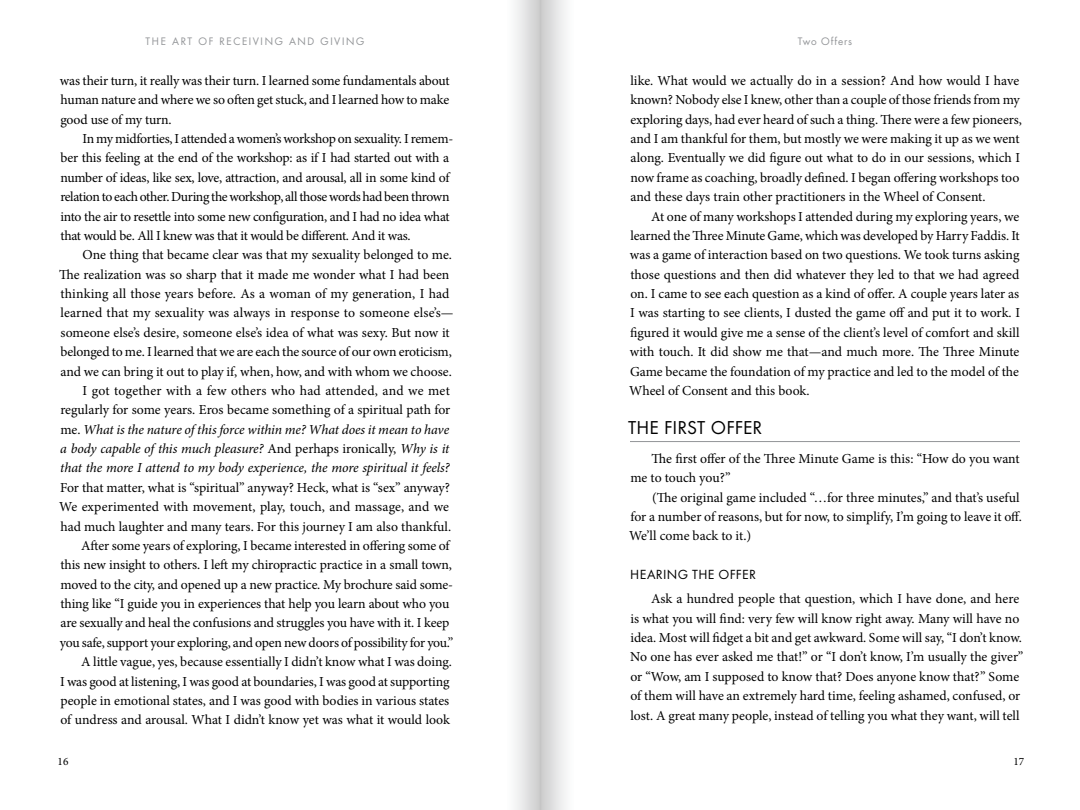
<style>
.page{position:relative;width:1080px;height:810px;background:#fff}
.page>*{position:absolute;margin:0;border:0;box-sizing:border-box;transform-origin:0 0}
.t1{font:19.38px "Futura T";letter-spacing:.01em;color:#000}
.t2{font:13.75px/19.4px "Minion Pro";letter-spacing:-.005em;color:#000}
.t3{font:13.75px/19.4px "Minion Pro";letter-spacing:-.025em;color:#000}
.t4{font:italic 13.75px "Minion Pro";letter-spacing:-.01em;color:#000}
.t5{font:13.75px "Futura T";letter-spacing:.025em;color:#000}
.t6{font:11.25px "Minion Pro";color:#000}
.t7{font:10px "Futura";letter-spacing:.155em;color:#939598}
.t8{font:10px "Futura";letter-spacing:.08em;color:#939598}
.s1{font-style:normal}
</style>
<div class="page">
<hr style="left:630px;top:441px;width:390px;height:1px;background:#939598">
<div style="left:497px;top:0;width:43px;height:810px;background:linear-gradient(to right,#fff,#d1d1d2)"></div>
<div style="left:540px;top:0;width:43px;height:810px;background:linear-gradient(to right,#cfcfd0,#fff)"></div>
<p class="t7" style="left:146px;top:35px;width:220px">THE ART OF RECEIVING AND GIVING</p>
<p class="t8" style="left:798px;top:35px;width:56px">Two Offers</p>
<p class="t2" style="left:60px;top:71px;width:391px;text-align:justify">was their turn, it really was their turn. I learned some fundamentals about human nature and where we so often get stuck, and I learned how to make good use of my turn.</p>
<p class="t3" style="left:60px;top:129px;width:394px;text-indent:22px">In my midforties, I attended a women’s workshop on sexuality. I remem&shy;ber this feeling at the end of the workshop: as if I had started out with a number of ideas, like sex, love, attraction, and arousal, all in some kind of relation to each other. During the workshop, all those words had been thrown into the air to resettle into some new configuration, and I had no idea what that would be. All I knew was that it would be different. And it was.</p>
<p class="t2" style="left:83px;top:245px;width:371px">One thing that became clear was that my sexuality belonged to me.</p>
<p class="t2" style="left:59px;top:265px;width:392px">The realization was so sharp that it made me wonder what I had been</p>
<p class="t2" style="left:60px;top:284px;width:391px">thinking all those years before. As a woman of my generation, I had</p>
<p class="t2" style="left:60px;top:303px;width:395px">learned that my sexuality was always in response to someone else’s—</p>
<p class="t2" style="left:61px;top:323px;width:391px">someone else’s desire, someone else’s idea of what was sexy. But now it</p>
<p class="t2" style="left:61px;top:342px;width:393px">belonged to me. I learned that we are each the source of our own eroticism,</p>
<p class="t2" style="left:61px;top:362px;width:393px">and we can bring it out to play if, when, how, and with whom we choose.</p>
<p class="t2" style="left:83px;top:381px;width:369px">I got together with a few others who had attended, and we met</p>
<p class="t2" style="left:60px;top:400px;width:392px">regularly for some years. Eros became something of a spiritual path for</p>
<p class="t4" style="left:60px;top:420px;width:390px"><span class="s1">me.</span> What is the nature of this force within me? What does it mean to have</p>
<p class="t4" style="left:60px;top:439px;width:391px">a body capable of this much pleasure? <span class="s1">And perhaps ironically,</span> Why is it</p>
<p class="t4" style="left:60px;top:459px;width:391px">that the more I attend to my body experience, the more spiritual it feels?</p>
<p class="t2" style="left:60px;top:478px;width:391px">For that matter, what is “spiritual” anyway? Heck, what is “sex” anyway?</p>
<p class="t2" style="left:59px;top:497px;width:391px">We experimented with movement, play, touch, and massage, and we</p>
<p class="t2" style="left:61px;top:517px;width:392px">had much laughter and many tears. For this journey I am also thankful.</p>
<p class="t2" style="left:81px;top:536px;width:370px">After some years of exploring, I became interested in offering some of</p>
<p class="t2" style="left:60px;top:555px;width:393px">this new insight to others. I left my chiropractic practice in a small town,</p>
<p class="t2" style="left:60px;top:575px;width:394px">moved to the city, and opened up a new practice. My brochure said some-</p>
<p class="t2" style="left:60px;top:594px;width:390px">thing like “I guide you in experiences that help you learn about who you</p>
<p class="t2" style="left:61px;top:613px;width:390px">are sexually and heal the confusions and struggles you have with it. I keep</p>
<p class="t2" style="left:60px;top:633px;width:395px">you safe, support your exploring, and open new doors of possibility for you.”</p>
<p class="t2" style="left:81px;top:652px;width:372px">A little vague, yes, because essentially I didn’t know what I was doing.</p>
<p class="t2" style="left:60px;top:672px;width:391px">I was good at listening, I was good at boundaries, I was good at supporting</p>
<p class="t2" style="left:60px;top:691px;width:390px">people in emotional states, and I was good with bodies in various states</p>
<p class="t2" style="left:60px;top:710px;width:391px">of undress and arousal. What I didn’t know yet was what it would look</p>
<p class="t2" style="left:630px;top:71px;width:393px">like. What would we actually do in a session? And how would I have known? Nobody else I knew, other than a couple of those friends from my exploring days, had ever heard of such a thing. There were a few pioneers, and I am thankful for them, but mostly we were making it up as we went along. Eventually we did figure out what to do in our sessions, which I now frame as coaching, broadly defined. I began offering workshops too and these days train other practitioners in the Wheel of Consent.</p>
<p class="t2" style="left:629px;top:207px;width:392px;text-align:justify;text-indent:22px">At one of many workshops I attended during my exploring years, we learned the Three Minute Game, which was developed by Harry Faddis. It was a game of interaction based on two questions. We took turns asking those questions and then did whatever they led to that we had agreed on. I came to see each question as a kind of offer. A couple years later as I was starting to see clients, I dusted the game off and put it to work. I figured it would give me a sense of the client’s level of comfort and skill with touch. It did show me that—and much more. The Three Minute Game became the foundation of my practice and led to the model of the Wheel of Consent and this book.</p>
<h1 class="t1" style="left:628px;top:416px;width:136px">THE FIRST OFFER</h1>
<p class="t2" style="left:630px;top:449px;width:391px;text-indent:21px">The first offer of the Three Minute Game is this: “How do you want me to touch you?”</p>
<p class="t2" style="left:629px;top:488px;width:394px;text-indent:23px">(The original game included “…for three minutes,” and that’s useful for a number of reasons, but for now, to simplify, I’m going to leave it off.<br>We’ll come back to it.)</p>
<p class="t5" style="left:630px;top:566px;width:127px">HEARING THE OFFER</p>
<p class="t2" style="left:630px;top:589px;width:395px;text-indent:21px">Ask a hundred people that question, which I have done, and here is what you will find: very few will know right away. Many will have no idea. Most will fidget a bit and get awkward. Some will say, “I don’t know.<br>No one has ever asked me that!” or “I don’t know, I’m usually the giver” or “Wow, am I supposed to know that? Does anyone know that?” Some of them will have an extremely hard time, feeling ashamed, confused, or lost. A great many people, instead of telling you what they want, will tell</p>
<p class="t6" style="left:58px;top:754px;width:12px">16</p>
<p class="t6" style="left:1013px;top:754px;width:12px">17</p>
</div>
